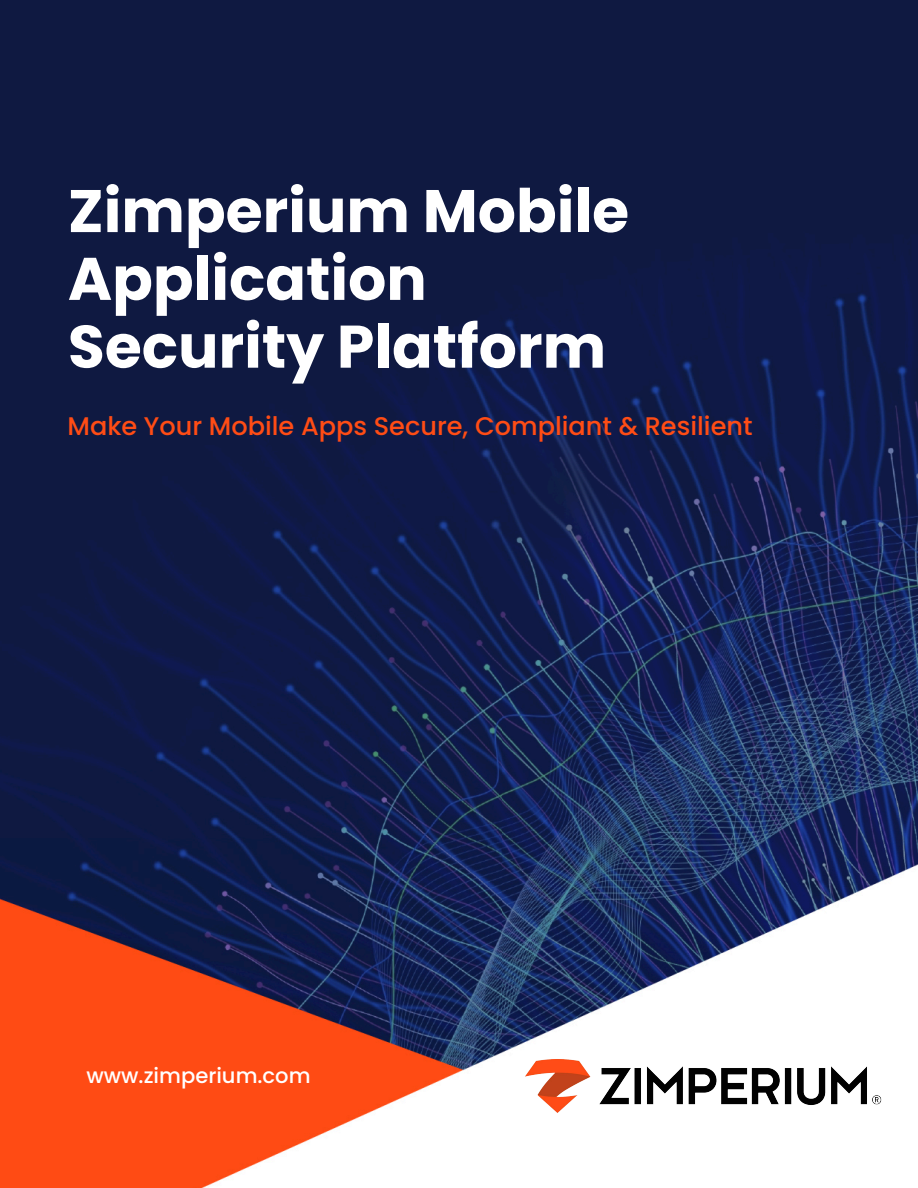
<style>
.page{position:relative;width:918px;height:1188px;background:#fff}
.page>*{position:absolute;margin:0;border:0;box-sizing:border-box;transform-origin:0 0}
.t1{font:700 60px/67.8px "Poppins";color:#fff}
.t2{font:500 25.5px "Poppins";color:#ff4c15}
.t3{font:500 21px "Poppins";color:#fff}
</style>
<div class="page">
<img style="left:0;top:0;width:918px;height:1188px">
<img style="left:524px;top:1058px;width:360px;height:60px">
<h1 class="t1" style="left:68px;top:177px;width:563px">Zimperium Mobile<br>Application<br>Security Platform</h1>
<p class="t2" style="left:67px;top:411px;width:687px">Make Your Mobile Apps Secure, Compliant &amp; Resilient</p>
<p class="t3" style="left:86px;top:1063px;width:226px">www.zimperium.com</p>
</div>
